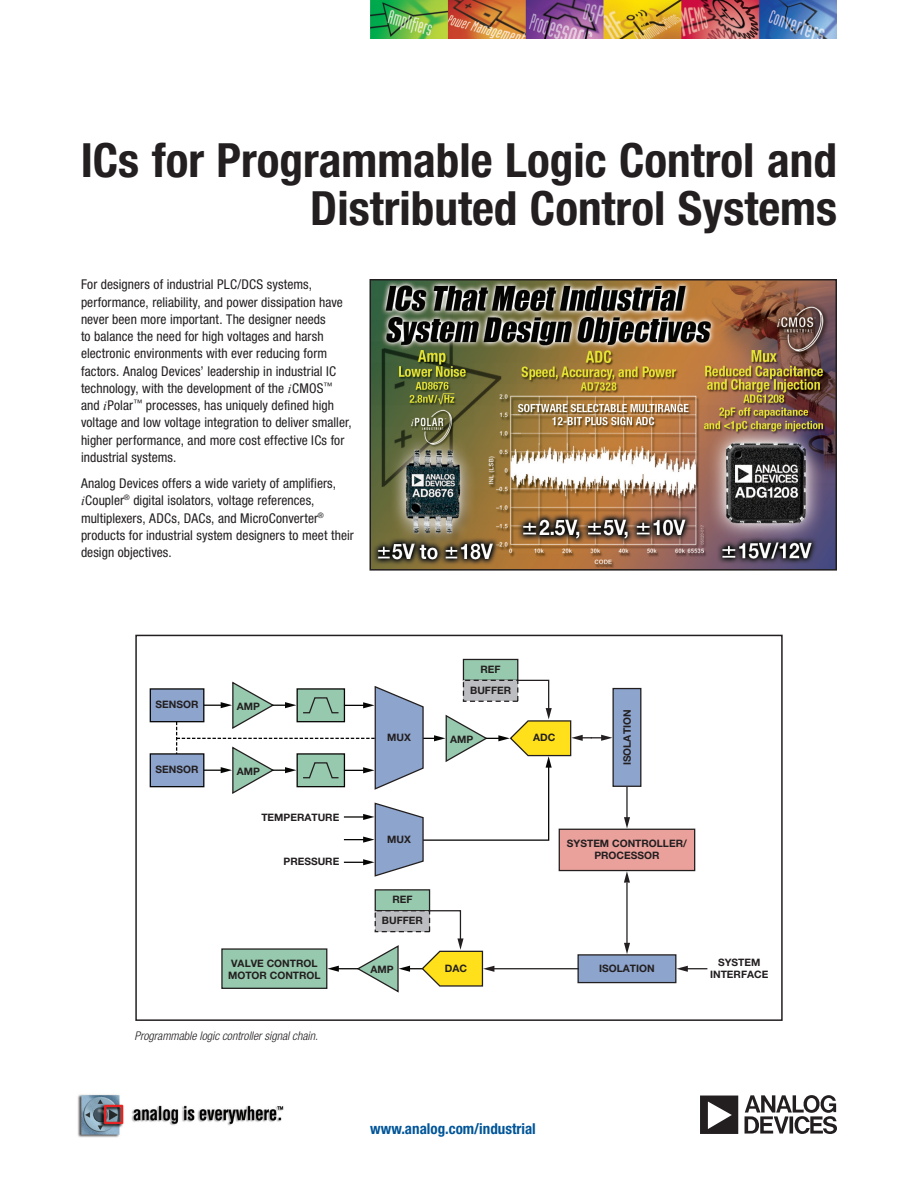
<style>
.page{position:relative;width:918px;height:1188px;background:#fff}
.page>*{position:absolute;margin:0;border:0;box-sizing:border-box;transform-origin:0 0}
.t1{font:700 condensed 47.25px/48px "Helvetica Neue LT Std";color:#231f20;text-align:right}
.t2{font:700 condensed 15px "Helvetica Neue LT Std";color:#015598}
.t3{font:condensed 13.5px/17.2px "Helvetica Neue LT Std";letter-spacing:.005em;color:#231f20}
.t4{font:italic 300 condensed 12px "Helvetica Neue LT Std";color:#231f20}
.t5{font:700 10.2px/12px "Helvetica Neue LT Std";color:#231f20;text-align:center}
.s1{font-family:"Times New Roman";font-style:italic;font-stretch:normal}
</style>
<div class="page">
<img style="left:373px;top:282px;width:461px;height:286px">
<div style="left:370px;top:279px;width:467px;height:292px;border:2px solid #231f20"></div>
<div style="left:463px;top:659px;width:55px;height:21px;background:#97c9ae"></div>
<div style="left:463px;top:659px;width:55px;height:22px;border:1px solid #231f20"></div>
<div style="left:150px;top:689px;width:54px;height:33px;background:#8da4cd"></div>
<div style="left:150px;top:688px;width:54px;height:34px;border:1px solid #050504"></div>
<div style="left:150px;top:754px;width:54px;height:33px;background:#8da4cd"></div>
<div style="left:150px;top:753px;width:54px;height:34px;border:1px solid #050504"></div>
<svg style="left:176px;top:679px;width:532px;height:314px"></svg>
<div style="left:135px;top:635px;width:648px;height:386px;border:2px solid #231f20"></div>
<img style="left:77px;top:1094px;width:207px;height:44px">
<svg style="left:700px;top:1095px;width:137px;height:39px"></svg>
<img style="left:370px;top:0;width:467px;height:39px">
<h1 class="t1" style="left:81px;top:135px;width:758px">ICs for Programmable Logic Control and<br>Distributed Control Systems</h1>
<p class="t3" style="left:81px;top:276px;width:272px">For designers of industrial PLC/DCS systems, performance, reliability, and power dissipation have never been more important. The designer needs<br>to balance the need for high voltages and harsh electronic environments with ever reducing form factors. Analog Devices’ leadership in industrial IC technology, with the development of the <span class="s1">i</span> CMOS<sup>™ </sup>and <span class="s1">i</span> Polar<sup>™</sup> processes, has uniquely defined high voltage and low voltage integration to deliver smaller, higher performance, and more cost effective ICs for industrial systems.</p>
<p class="t3" style="left:81px;top:475px;width:274px">Analog Devices offers a wide variety of amplifiers,<br><span class="s1">i</span> Coupler<sup>®</sup> digital isolators, voltage references, multiplexers, ADCs, DACs, and MicroConverter<sup>® </sup>products for industrial system designers to meet their design objectives.</p>
<p class="t5" style="left:156px;top:699px;width:44px">SENSOR</p>
<p class="t5" style="left:237px;top:700px;width:25px">AMP</p>
<p class="t5" style="left:156px;top:764px;width:44px">SENSOR</p>
<p class="t5" style="left:237px;top:765px;width:25px">AMP</p>
<p class="t5" style="left:261px;top:811px;width:79px">TEMPERATURE</p>
<p class="t5" style="left:284px;top:855px;width:57px">PRESSURE</p>
<p class="t5" style="left:228px;top:957px;width:94px">VALVE CONTROL<br>MOTOR CONTROL</p>
<p class="t4" style="left:134px;top:1029px;width:185px">Programmable logic controller signal chain.</p>
<p class="t5" style="left:481px;top:663px;width:22px">REF</p>
<p class="t5" style="left:470px;top:684px;width:42px">BUFFER</p>
<p class="t5" style="left:387px;top:731px;width:25px">MUX</p>
<p class="t5" style="left:450px;top:733px;width:25px">AMP</p>
<p class="t5" style="left:533px;top:732px;width:24px">ADC</p>
<p class="t5" style="left:621px;top:765px;width:57px;rotate:-90deg">ISOLATION</p>
<p class="t5" style="left:387px;top:833px;width:25px">MUX</p>
<p class="t5" style="left:392px;top:894px;width:22px">REF</p>
<p class="t5" style="left:382px;top:914px;width:42px">BUFFER</p>
<p class="t5" style="left:371px;top:963px;width:25px">AMP</p>
<p class="t5" style="left:445px;top:962px;width:24px">DAC</p>
<p class="t5" style="left:567px;top:837px;width:121px">SYSTEM CONTROLLER/<br>PROCESSOR</p>
<p class="t5" style="left:599px;top:963px;width:57px">ISOLATION</p>
<p class="t5" style="left:710px;top:956px;width:60px">SYSTEM<br>INTERFACE</p>
<p class="t2" style="left:370px;top:1120px;width:167px">www.analog.com/industrial</p>
</div>
